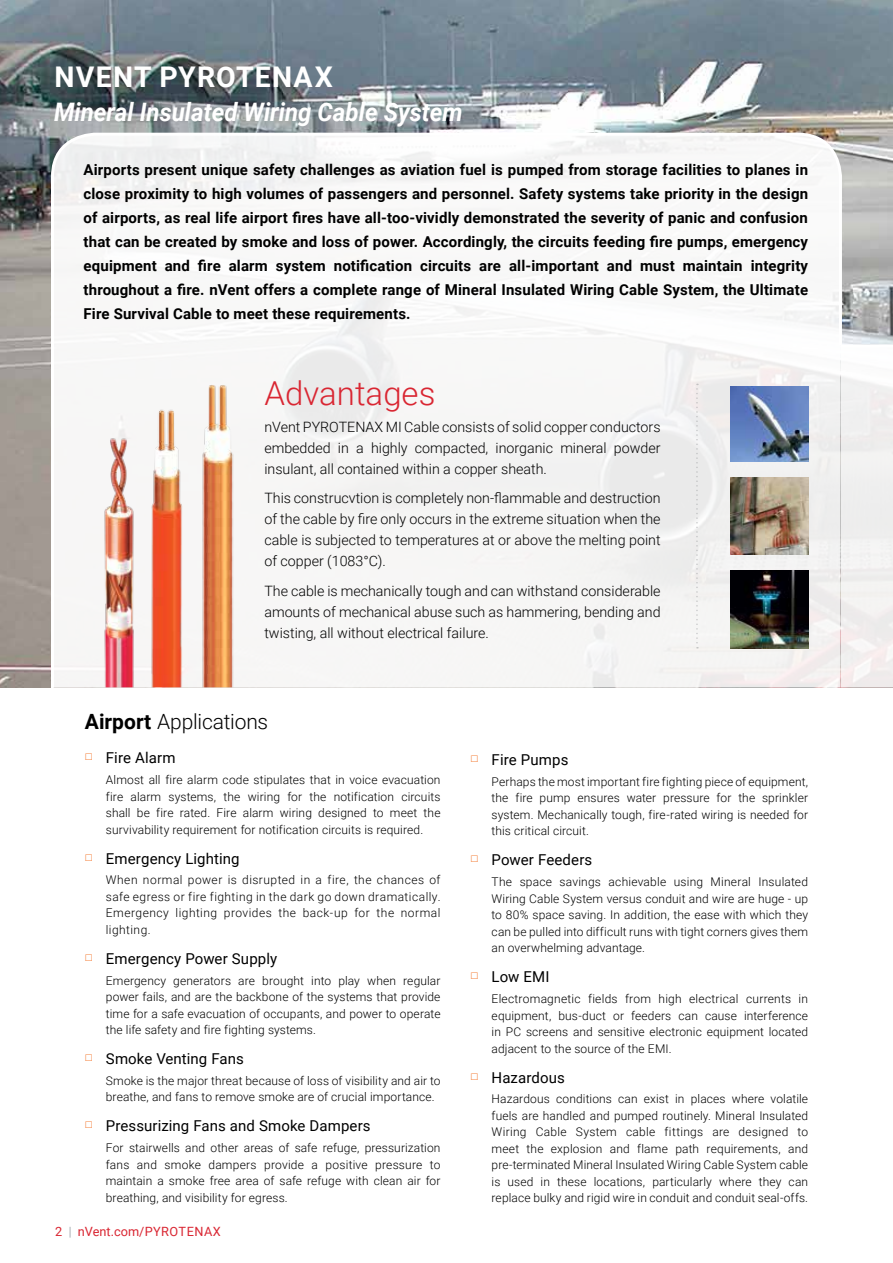
<style>
.page{position:relative;width:893px;height:1263px;background:#fff}
.page>*{position:absolute;margin:0;border:0;box-sizing:border-box;transform-origin:0 0}
.t1{font:300 33px "Roboto";color:#d92632}
.t2{font:700 28.5px "Roboto";letter-spacing:.04em;color:#fff}
.t3{font:italic 700 25.5px "Roboto";color:#fff;scale:.94 1}
.t4{font:300 21px "Roboto";letter-spacing:-.01em;color:#000}
.t5{font:700 15px/24px "Roboto";letter-spacing:.01em;color:#000;text-align:justify}
.t6{font:15px "Roboto";letter-spacing:.005em;color:#000}
.t7{font:300 14.25px/21px "Roboto";color:#000;text-align:justify}
.t8{font:12.75px "Roboto";letter-spacing:.03em;color:#d92632}
.t9{font:300 12px/16.5px "Roboto";letter-spacing:.01em;color:#000;text-align:justify}
.s1{font-weight:700}
.s2{font-weight:300;color:#878f98}
</style>
<div class="page">
<img style="left:0;top:0;width:893px;height:688px">
<svg style="left:843px;top:343px;width:50px;height:345px"></svg>
<svg style="left:49px;top:131px;width:794px;height:557px"></svg>
<h2 class="t2" style="left:55px;top:57px;width:280px">NVENT PYROTENAX</h2>
<h3 class="t3" style="left:54px;top:94px;width:436px">Mineral Insulated Wiring Cable System</h3>
<p class="t5" style="left:84px;top:157px;width:726px">Airports present unique safety challenges as aviation fuel is pumped from storage facilities to planes in close proximity to high volumes of passengers and personnel. Safety systems take priority in the design of airports, as real life airport fires have all-too-vividly demonstrated the severity of panic and confusion that can be created by smoke and loss of power. Accordingly, the circuits feeding fire pumps, emergency equipment and fire alarm system notification circuits are all-important and must maintain integrity throughout a fire. nVent offers a complete range of Mineral Insulated Wiring Cable System, the Ultimate Fire Survival Cable to meet these requirements.</p>
<h1 class="t1" style="left:264px;top:370px;width:173px">Advantages</h1>
<p class="t7" style="left:264px;top:416px;width:398px">nVent PYROTENAX MI Cable consists of solid copper conductors embedded in a highly compacted, inorganic mineral powder insulant, all contained within a copper sheath.</p>
<p class="t7" style="left:264px;top:487px;width:398px">This construcvtion is completely non-flammable and destruction of the cable by fire only occurs in the extreme situation when the cable is subjected to temperatures at or above the melting point of copper (1083°C).</p>
<p class="t7" style="left:264px;top:580px;width:398px">The cable is mechanically tough and can withstand considerable amounts of mechanical abuse such as hammering, bending and twisting, all without electrical failure.</p>
<h3 class="t4" style="left:85px;top:707px;width:185px"><span class="s1">Airport</span> Applications</h3>
<p class="t6" style="left:106px;top:747px;width:71px">Fire Alarm</p>
<p class="t9" style="left:106px;top:771px;width:336px">Almost all fire alarm code stipulates that in voice evacuation fire alarm systems, the wiring for the notification circuits shall be fire rated. Fire alarm wiring designed to meet the survivability requirement for notification circuits is required.</p>
<p class="t6" style="left:106px;top:848px;width:135px">Emergency Lighting</p>
<p class="t9" style="left:106px;top:871px;width:336px">When normal power is disrupted in a fire, the chances of safe egress or fire fighting in the dark go down dramatically.<br>Emergency lighting provides the back-up for the normal lighting.</p>
<p class="t6" style="left:106px;top:948px;width:173px">Emergency Power Supply</p>
<p class="t9" style="left:106px;top:972px;width:336px">Emergency generators are brought into play when regular power fails, and are the backbone of the systems that provide time for a safe evacuation of occupants, and power to operate the life safety and fire fighting systems.</p>
<p class="t6" style="left:106px;top:1048px;width:140px">Smoke Venting Fans</p>
<p class="t9" style="left:106px;top:1072px;width:336px">Smoke is the major threat because of loss of visibility and air to breathe, and fans to remove smoke are of crucial importance.</p>
<p class="t6" style="left:106px;top:1115px;width:266px">Pressurizing Fans and Smoke Dampers</p>
<p class="t9" style="left:106px;top:1139px;width:336px">For stairwells and other areas of safe refuge, pressurization fans and smoke dampers provide a positive pressure to maintain a smoke free area of safe refuge with clean air for breathing, and visibility for egress.</p>
<p class="t8" style="left:55px;top:1223px;width:167px">2 <span class="s2">|</span> nVent.com/PYROTENAX</p>
<p class="t6" style="left:492px;top:749px;width:78px">Fire Pumps</p>
<p class="t9" style="left:492px;top:773px;width:318px">Perhaps the most important fire fighting piece of equipment, the fire pump ensures water pressure for the sprinkler system. Mechanically tough, fire-rated wiring is needed for this critical circuit.</p>
<p class="t6" style="left:492px;top:850px;width:102px">Power Feeders</p>
<p class="t9" style="left:492px;top:873px;width:318px">The space savings achievable using Mineral Insulated Wiring Cable System versus conduit and wire are huge - up to 80% space saving. In addition, the ease with which they can be pulled into difficult runs with tight corners gives them an overwhelming advantage.</p>
<p class="t6" style="left:492px;top:966px;width:59px">Low EMI</p>
<p class="t9" style="left:492px;top:990px;width:318px">Electromagnetic fields from high electrical currents in equipment, bus-duct or feeders can cause interference in PC screens and sensitive electronic equipment located adjacent to the source of the EMI.</p>
<p class="t6" style="left:492px;top:1067px;width:75px">Hazardous</p>
<p class="t9" style="left:492px;top:1090px;width:318px">Hazardous conditions can exist in places where volatile fuels are handled and pumped routinely. Mineral Insulated Wiring Cable System cable fittings are designed to meet the explosion and flame path requirements, and pre-terminated Mineral Insulated Wiring Cable System cable is used in these locations, particularly where they can replace bulky and rigid wire in conduit and conduit seal-offs.</p>
</div>
